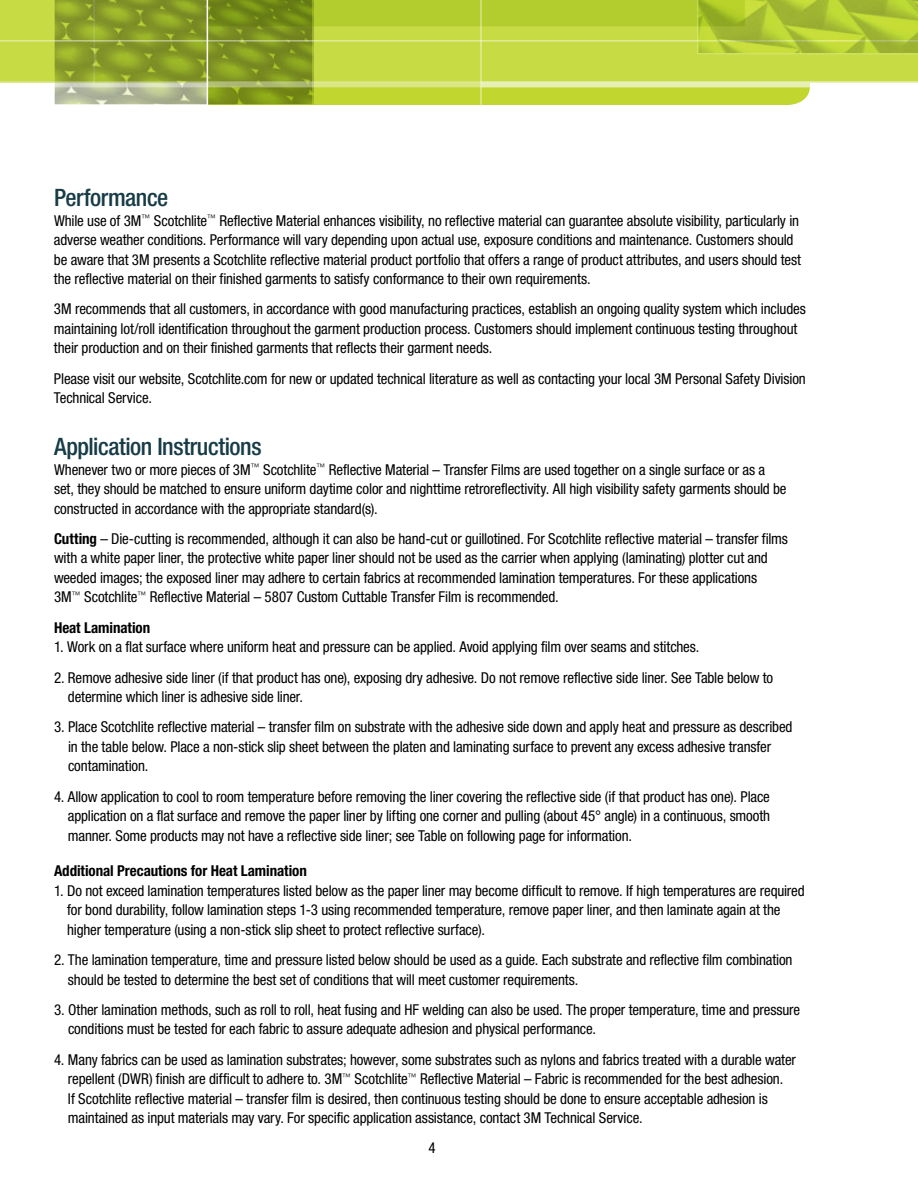
<style>
.page{position:relative;width:918px;height:1188px;background:#fff}
.page>*{position:absolute;margin:0;border:0;box-sizing:border-box;transform-origin:0 0}
.t1{font:500 condensed 24px "Helvetica Neue LT Std";letter-spacing:-.02em;color:#183c47}
.t2{font:condensed 15px/19.5px "Helvetica Neue LT Std";letter-spacing:-.01em;color:#000}
.t3{font:700 condensed 15px "Helvetica Neue LT Std";letter-spacing:-.005em;color:#000}
.s1{font-weight:700}
</style>
<div class="page">
<div style="left:0;top:0;width:918px;height:82px;background:#c7db45"></div>
<svg style="left:0;top:81px;width:54px;height:2px"></svg>
<hr style="left:0;top:40px;width:918px;height:1px;background:#fff">
<svg style="left:54px;top:0;width:864px;height:105px"></svg>
<h1 class="t1" style="left:54px;top:183px;width:116px">Performance</h1>
<p class="t2" style="left:54px;top:210px;width:749px">While use of 3M<sup>™</sup> Scotchlite<sup>™</sup> Reflective Material enhances visibility, no reflective material can guarantee absolute visibility, particularly in adverse weather conditions. Performance will vary depending upon actual use, exposure conditions and maintenance. Customers should be aware that 3M presents a Scotchlite reflective material product portfolio that offers a range of product attributes, and users should test the reflective material on their finished garments to satisfy conformance to their own requirements.</p>
<p class="t2" style="left:54px;top:299px;width:753px">3M recommends that all customers, in accordance with good manufacturing practices, establish an ongoing quality system which includes maintaining lot/roll identification throughout the garment production process. Customers should implement continuous testing throughout their production and on their finished garments that reflects their garment needs.</p>
<p class="t2" style="left:54px;top:369px;width:753px">Please visit our website, Scotchlite.com for new or updated technical literature as well as contacting your local 3M Personal Safety Division<br>Technical Service.</p>
<h1 class="t1" style="left:54px;top:432px;width:209px">Application Instructions</h1>
<p class="t2" style="left:54px;top:459px;width:734px">Whenever two or more pieces of 3M<sup>™</sup> Scotchlite<sup>™</sup> Reflective Material – Transfer Films are used together on a single surface or as a set, they should be matched to ensure uniform daytime color and nighttime retroreflectivity. All high visibility safety garments should be constructed in accordance with the appropriate standard(s).</p>
<p class="t2" style="left:54px;top:529px;width:736px"><span class="s1">Cutting</span> – Die-cutting is recommended, although it can also be hand-cut or guillotined. For Scotchlite reflective material – transfer films with a white paper liner, the protective white paper liner should not be used as the carrier when applying (laminating) plotter cut and weeded images; the exposed liner may adhere to certain fabrics at recommended lamination temperatures. For these applications<br>3M<sup>™</sup> Scotchlite<sup>™</sup> Reflective Material – 5807 Custom Cuttable Transfer Film is recommended.</p>
<p class="t3" style="left:54px;top:618px;width:98px">Heat Lamination</p>
<p class="t2" style="left:54px;top:637px;width:647px">1. Work on a flat surface where uniform heat and pressure can be applied. Avoid applying film over seams and stitches.</p>
<p class="t2" style="left:68px;top:667px;width:707px;text-indent:-14px">2. Remove adhesive side liner (if that product has one), exposing dry adhesive. Do not remove reflective side liner. See Table below to determine which liner is adhesive side liner.</p>
<p class="t2" style="left:68px;top:717px;width:726px;text-indent:-14px">3. Place Scotchlite reflective material – transfer film on substrate with the adhesive side down and apply heat and pressure as described in the table below. Place a non-stick slip sheet between the platen and laminating surface to prevent any excess adhesive transfer contamination.</p>
<p class="t2" style="left:68px;top:786px;width:704px;text-align:justify;text-indent:-14px">4. Allow application to cool to room temperature before removing the liner covering the reflective side (if that product has one). Place application on a flat surface and remove the paper liner by lifting one corner and pulling (about 45° angle) in a continuous, smooth manner. Some products may not have a reflective side liner; see Table on following page for information.</p>
<p class="t3" style="left:54px;top:862px;width:254px">Additional Precautions for Heat Lamination</p>
<p class="t2" style="left:67px;top:881px;width:739px;text-indent:-13px">1. Do not exceed lamination temperatures listed below as the paper liner may become difficult to remove. If high temperatures are required for bond durability, follow lamination steps 1-3 using recommended temperature, remove paper liner, and then laminate again at the higher temperature (using a non-stick slip sheet to protect reflective surface).</p>
<p class="t2" style="left:68px;top:950px;width:726px;text-indent:-14px">2. The lamination temperature, time and pressure listed below should be used as a guide. Each substrate and reflective film combination should be tested to determine the best set of conditions that will meet customer requirements.</p>
<p class="t2" style="left:68px;top:1000px;width:734px;text-indent:-14px">3. Other lamination methods, such as roll to roll, heat fusing and HF welding can also be used. The proper temperature, time and pressure conditions must be tested for each fabric to assure adequate adhesion and physical performance.</p>
<p class="t2" style="left:68px;top:1050px;width:730px;text-indent:-14px">4. Many fabrics can be used as lamination substrates; however, some substrates such as nylons and fabrics treated with a durable water repellent (DWR) finish are difficult to adhere to. 3M<sup>™</sup> Scotchlite<sup>™</sup> Reflective Material – Fabric is recommended for the best adhesion.<br>If Scotchlite reflective material – transfer film is desired, then continuous testing should be done to ensure acceptable adhesion is maintained as input materials may vary. For specific application assistance, contact 3M Technical Service.</p>
<p class="t2" style="left:428px;top:1138px;width:9px">4</p>
</div>
